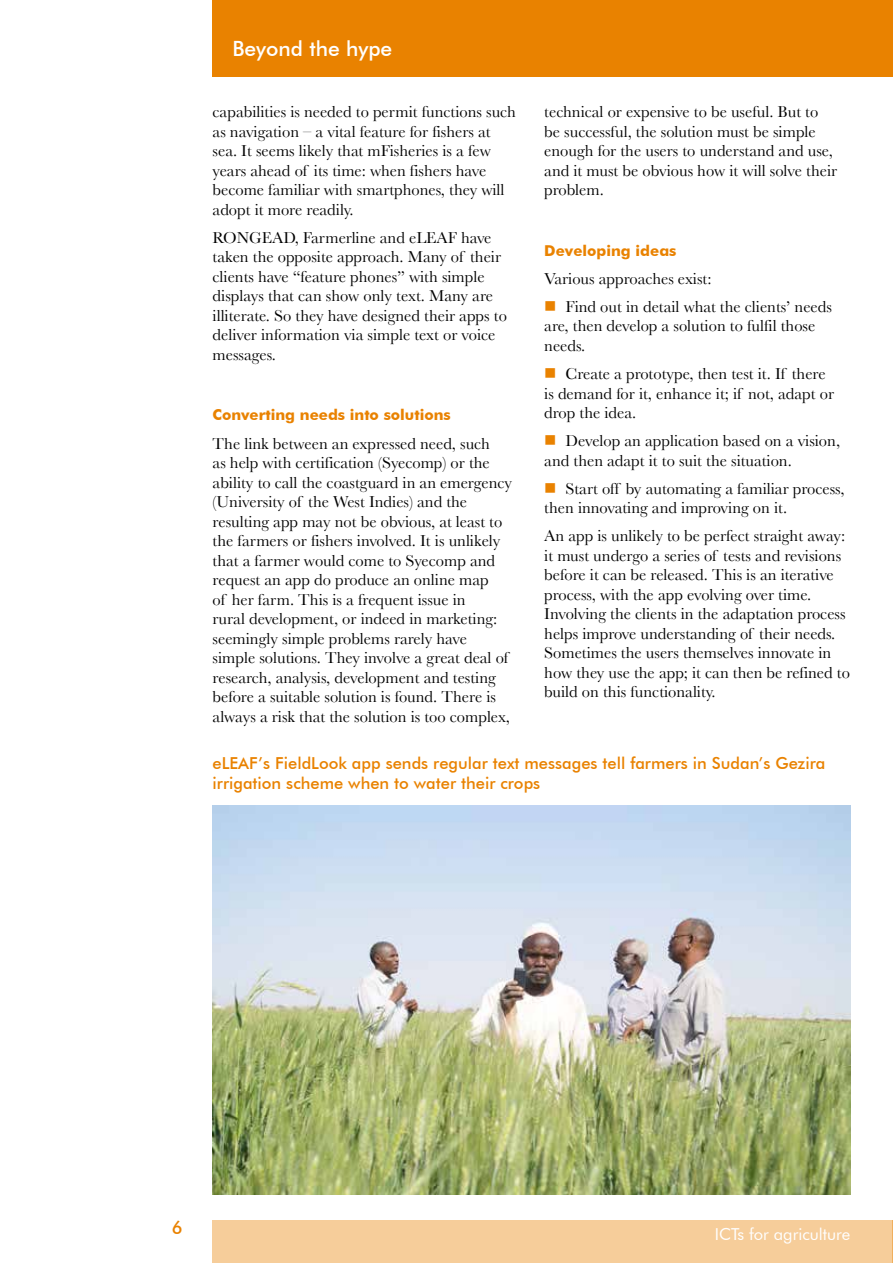
<style>
.page{position:relative;width:893px;height:1263px;background:#fff}
.page>*{position:absolute;margin:0;border:0;box-sizing:border-box;transform-origin:0 0}
.t1{font:500 21px "Futura BT";color:#fff}
.t2{font:500 18px "Futura BT";color:#e98200}
.t3{font:16.5px/19.5px "Baskerville";color:#000}
.t4{font:500 16.5px/19.8px "Futura BT";color:#e98200}
.t5{font:16.5px "Futura BT";color:#fff}
.t6{font:700 15px "Futura BT";color:#e98200}
</style>
<div class="page">
<div style="left:213px;top:0;width:680px;height:77px;background:#e98200"></div>
<div style="left:213px;top:1220px;width:680px;height:43px;background:#f6cd9a"></div>
<hr style="left:892px;top:1220px;width:1px;height:43px;background:#e98200">
<img style="left:213px;top:806px;width:637px;height:389px">
<p class="t1" style="left:232px;top:36px;width:161px">Beyond the hype</p>
<p class="t3" style="left:213px;top:102px;width:305px">capabilities is needed to permit functions such as navigation – a vital feature for fishers at sea. It seems likely that mFisheries is a few years ahead of its time: when fishers have become familiar with smartphones, they will adopt it more readily.</p>
<p class="t3" style="left:213px;top:228px;width:296px">RONGEAD, Farmerline and eLEAF have taken the opposite approach. Many of their clients have “feature phones” with simple displays that can show only text. Many are illiterate. So they have designed their apps to deliver information via simple text or voice messages.</p>
<p class="t6" style="left:213px;top:406px;width:240px">Converting needs into solutions</p>
<p class="t3" style="left:213px;top:433px;width:301px">The link between an expressed need, such<br>as help with certification (Syecomp) or the ability to call the coastguard in an emergency (University of the West Indies) and the resulting app may not be obvious, at least to the farmers or fishers involved. It is unlikely that a farmer would come to Syecomp and request an app do produce an online map<br>of her farm. This is a frequent issue in<br>rural development, or indeed in marketing: seemingly simple problems rarely have simple solutions. They involve a great deal of research, analysis, development and testing before a suitable solution is found. There is always a risk that the solution is too complex,</p>
<p class="t3" style="left:544px;top:102px;width:294px">technical or expensive to be useful. But to be successful, the solution must be simple enough for the users to understand and use, and it must be obvious how it will solve their problem.</p>
<p class="t6" style="left:544px;top:241px;width:134px">Developing ideas</p>
<p class="t3" style="left:566px;top:264px;width:268px;line-height:28px;text-indent:-21px">Various approaches exist:<br>Find out in detail what the clients’ needs</p>
<p class="t3" style="left:544px;top:316px;width:273px">are, then develop a solution to fulfil those needs.</p>
<p class="t3" style="left:544px;top:364px;width:291px;text-indent:21px">Create a prototype, then test it. If there is demand for it, enhance it; if not, adapt or drop the idea.</p>
<p class="t3" style="left:544px;top:431px;width:297px;text-indent:21px">Develop an application based on a vision, and then adapt it to suit the situation.</p>
<p class="t3" style="left:544px;top:478px;width:302px;text-indent:21px">Start off by automating a familiar process, then innovating and improving on it.</p>
<p class="t3" style="left:544px;top:526px;width:307px">An app is unlikely to be perfect straight away: it must undergo a series of tests and revisions before it can be released. This is an iterative process, with the app evolving over time.<br>Involving the clients in the adaptation process helps improve understanding of their needs.<br>Sometimes the users themselves innovate in how they use the app; it can then be refined to build on this functionality.</p>
<p class="t4" style="left:213px;top:753px;width:614px">eLEAF’s FieldLook app sends regular text messages tell farmers in Sudan’s Gezira irrigation scheme when to water their crops</p>
<p class="t2" style="left:172px;top:1217px;width:12px">6</p>
<p class="t5" style="left:715px;top:1224px;width:137px">ICTs for agriculture</p>
</div>
